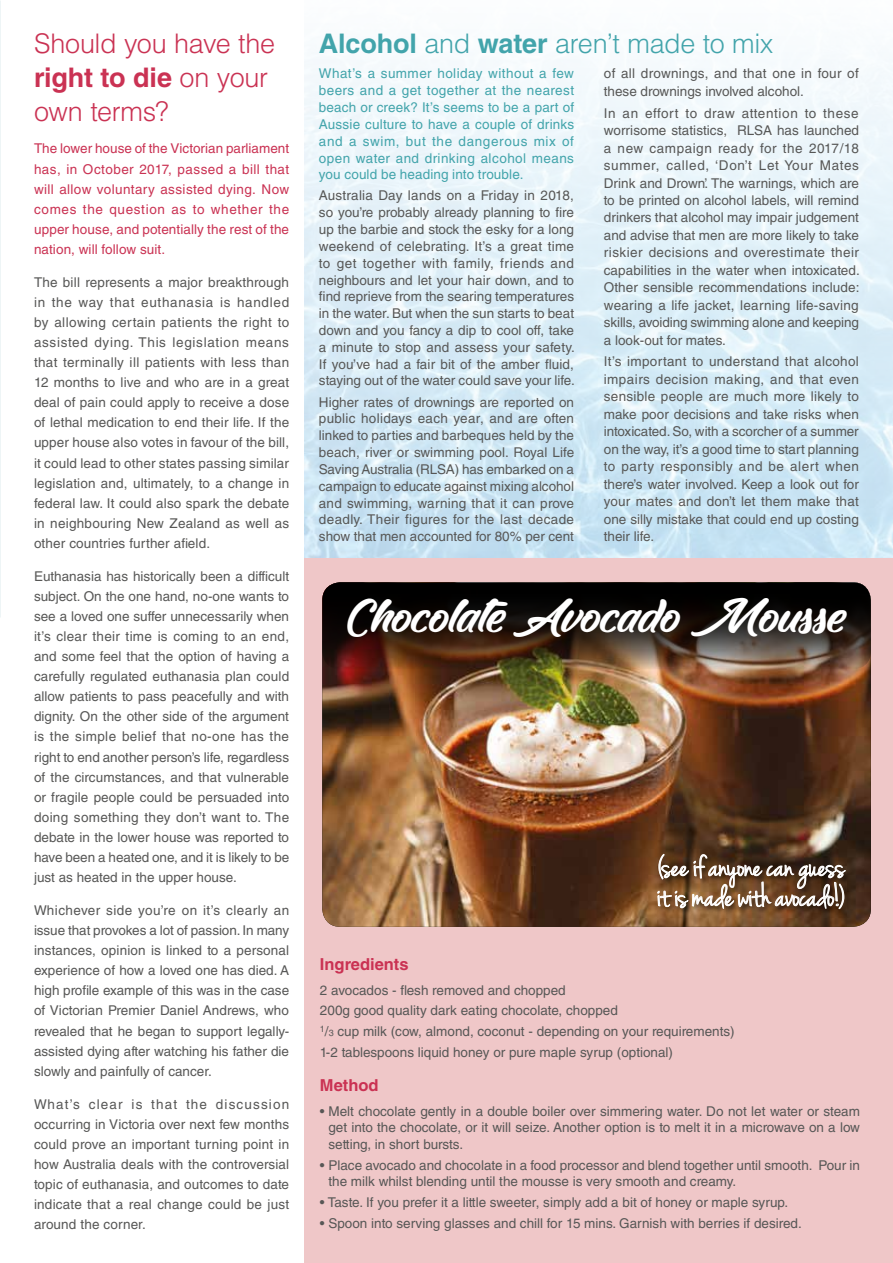
<style>
.page{position:relative;width:893px;height:1263px;background:#fff}
.page>*{position:absolute;margin:0;border:0;box-sizing:border-box;transform-origin:0 0}
.t1{font:41.25px "Reality Sunday light";letter-spacing:.005em;color:#fff}
.t2{font:33px/30px "Jenna Sue";letter-spacing:.005em;color:#fff}
.t3{font:300 27px/33.6px "Helvetica LT Std";letter-spacing:-.015em;color:#ca3253}
.t4{font:300 27px "Helvetica LT Std";letter-spacing:-.015em;color:#42a4ab}
.t5{font:700 16.5px "Helvetica LT Std";color:#ca3253}
.t6{font:13.5px/20.1px "Helvetica LT Std";color:#575756;text-align:justify}
.t7{font:13.5px/16.8px "Helvetica LT Std";letter-spacing:.01em;color:#42a4ab;text-align:justify}
.t8{font:13.5px/20.1px "Helvetica LT Std";letter-spacing:.005em;color:#ca3253;text-align:justify}
.s1{font-weight:700}
.s2{font-size:9px}
</style>
<div class="page">
<img style="left:304px;top:59px;width:589px;height:499px">
<div style="left:304px;top:558px;width:589px;height:705px;background:#efc7c8"></div>
<img style="left:322px;top:582px;width:549px;height:345px">
<img style="left:322px;top:582px;width:549px;height:87px;border-radius:18px">
<div style="left:656px;top:853px;width:197px;height:63px;background:#000;opacity:.75"></div>
<svg style="left:657px;top:854px;width:189px;height:55px"></svg>
<h3 class="t3" style="left:34px;top:27px;width:243px">Should you have the <span class="s1">right to die</span> on your own terms?</h3>
<p class="t8" style="left:34px;top:139px;width:257px">The lower house of the Victorian parliament has, in October 2017, passed a bill that will allow voluntary assisted dying. Now comes the question as to whether the upper house, and potentially the rest of the nation, will follow suit.</p>
<p class="t6" style="left:34px;top:272px;width:257px">The bill represents a major breakthrough in the way that euthanasia is handled by allowing certain patients the right to assisted dying. This legislation means that terminally ill patients with less than 12 months to live and who are in a great deal of pain could apply to receive a dose of lethal medication to end their life. If the upper house also votes in favour of the bill, it could lead to other states passing similar legislation and, ultimately, to a change in federal law. It could also spark the debate in neighbouring New Zealand as well as other countries further afield.</p>
<p class="t6" style="left:34px;top:566px;width:257px">Euthanasia has historically been a difficult subject. On the one hand, no-one wants to see a loved one suffer unnecessarily when it’s clear their time is coming to an end, and some feel that the option of having a carefully regulated euthanasia plan could allow patients to pass peacefully and with dignity. On the other side of the argument is the simple belief that no-one has the right to end another person’s life, regardless of the circumstances, and that vulnerable or fragile people could be persuaded into doing something they don’t want to. The debate in the lower house was reported to have been a heated one, and it is likely to be just as heated in the upper house.</p>
<p class="t6" style="left:34px;top:900px;width:257px">Whichever side you’re on it’s clearly an issue that provokes a lot of passion. In many instances, opinion is linked to a personal experience of how a loved one has died. A high profile example of this was in the case of Victorian Premier Daniel Andrews, who revealed that he began to support legally&shy;assisted dying after watching his father die slowly and painfully of cancer.</p>
<p class="t6" style="left:34px;top:1094px;width:257px">What’s clear is that the discussion occurring in Victoria over next few months could prove an important turning point in how Australia deals with the controversial topic of euthanasia, and outcomes to date indicate that a real change could be just around the corner.</p>
<h3 class="t4" style="left:319px;top:27px;width:456px"><span class="s1">Alcohol</span> and <span class="s1">water</span> aren’t made to mix</h3>
<p class="t7" style="left:319px;top:65px;width:257px">What’s a summer holiday without a few beers and a get together at the nearest beach or creek? It’s seems to be a part of Aussie culture to have a couple of drinks and a swim, but the dangerous mix of open water and drinking alcohol means you could be heading into trouble.</p>
<p class="t6" style="left:319px;top:187px;width:258px;line-height:16.8px">Australia Day lands on a Friday in 2018, so you’re probably already planning to fire up the barbie and stock the esky for a long weekend of celebrating. It’s a great time to get together with family, friends and neighbours and let your hair down, and to find reprieve from the searing temperatures in the water. But when the sun starts to beat down and you fancy a dip to cool off, take a minute to stop and assess your safety.<br>If you’ve had a fair bit of the amber fluid, staying out of the water could save your life.</p>
<p class="t6" style="left:319px;top:393px;width:257px;line-height:16.8px">Higher rates of drownings are reported on public holidays each year, and are often linked to parties and barbeques held by the beach, river or swimming pool. Royal Life Saving Australia (RLSA) has embarked on a campaign to educate against mixing alcohol and swimming, warning that it can prove deadly. Their figures for the last decade show that men accounted for 80% per cent</p>
<p class="t6" style="left:604px;top:65px;width:257px;line-height:17.4px">of all drownings, and that one in four of these drownings involved alcohol.</p>
<p class="t6" style="left:604px;top:104px;width:257px;line-height:17.4px">In an effort to draw attention to these worrisome statistics, RLSA has launched a new campaign ready for the 2017/18 summer, called, ‘Don’t Let Your Mates Drink and Drown’. The warnings, which are to be printed on alcohol labels, will remind drinkers that alcohol may impair judgement and advise that men are more likely to take riskier decisions and overestimate their capabilities in the water when intoxicated.<br>Other sensible recommendations include: wearing a life jacket, learning life-saving skills, avoiding swimming alone and keeping a look-out for mates.</p>
<p class="t6" style="left:604px;top:353px;width:257px;line-height:17.4px">It’s important to understand that alcohol impairs decision making, and that even sensible people are much more likely to make poor decisions and take risks when intoxicated. So, with a scorcher of a summer on the way, it’s a good time to start planning to party responsibly and be alert when there’s water involved. Keep a look out for your mates and don’t let them make that one silly mistake that could end up costing their life.</p>
<h1 class="t1" style="left:340px;top:594px;width:506px">ChocolateAvocadoMousse</h1>
<h2 class="t2" style="left:657px;top:853px;width:190px">(see if anyone can guess it is made with avocado!)</h2>
<p class="t5" style="left:320px;top:954px;width:90px">Ingredients</p>
<p class="t6" style="left:320px;top:979px;width:416px;line-height:20.7px;text-align:left">2 avocados - flesh removed and chopped<br>200g good quality dark eating chocolate, chopped<br><sup>1</sup>/<span class="s2">3</span> cup milk (cow, almond, coconut - depending on your requirements)<br>1-2 tablespoons liquid honey or pure maple syrup (optional)</p>
<p class="t5" style="left:320px;top:1075px;width:60px">Method</p>
<p class="t6" style="left:328px;top:1103px;width:533px;line-height:16.5px;text-indent:-8px">• Melt chocolate gently in a double boiler over simmering water. Do not let water or steam get into the chocolate, or it will seize. Another option is to melt it in a microwave on a low setting, in short bursts.</p>
<p class="t6" style="left:328px;top:1156px;width:533px;line-height:16.5px;text-indent:-8px">• Place avocado and chocolate in a food processor and blend together until smooth. Pour in the milk whilst blending until the mousse is very smooth and creamy.</p>
<p class="t6" style="left:320px;top:1192px;width:470px">• Taste. If you prefer it a little sweeter, simply add a bit of honey or maple syrup.</p>
<p class="t6" style="left:320px;top:1213px;width:483px">• Spoon into serving glasses and chill for 15 mins. Garnish with berries if desired.</p>
</div>
